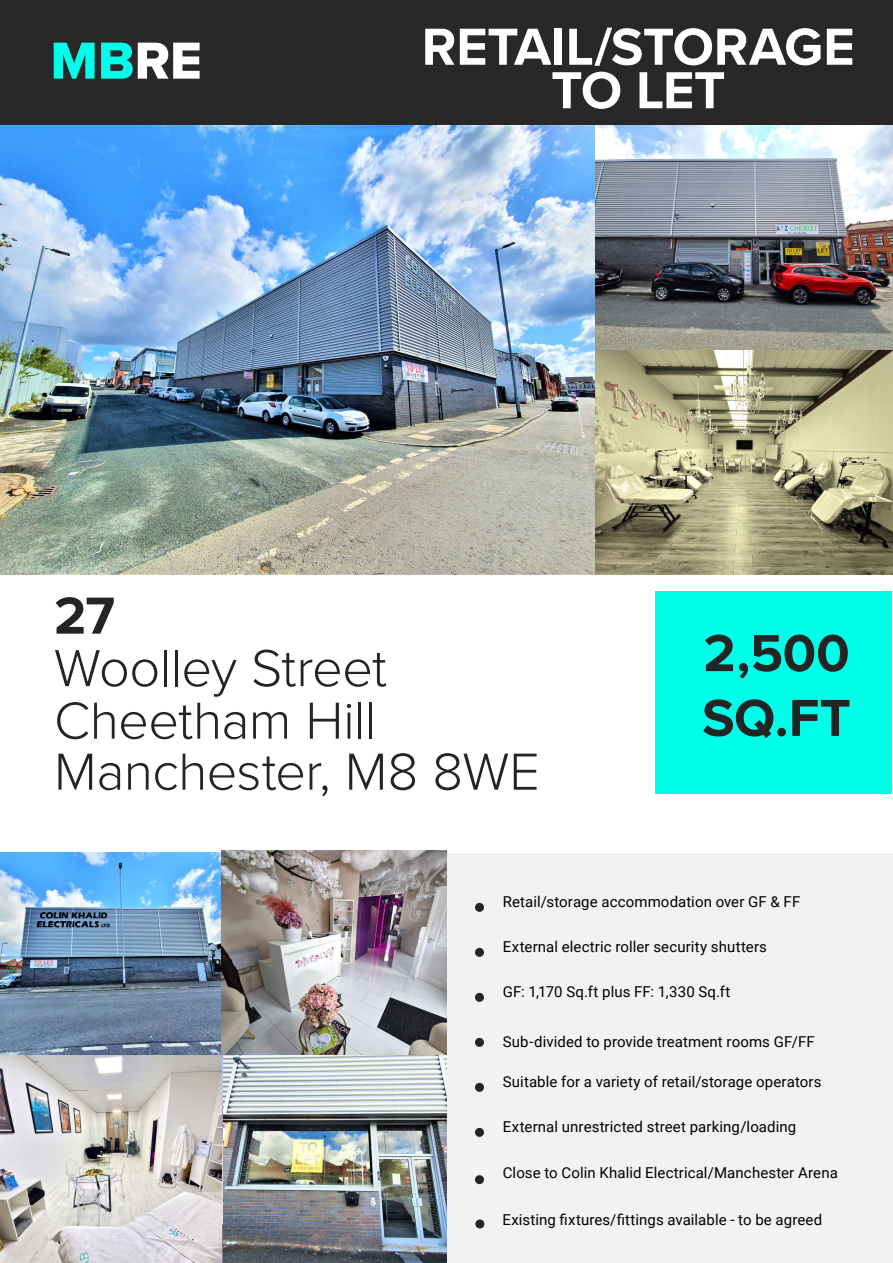
<style>
.page{position:relative;width:893px;height:1263px;background:#fff}
.page>*{position:absolute;margin:0;border:0;box-sizing:border-box;transform-origin:0 0}
.Subheader_1{font:300 54px "Proxima Nova";letter-spacing:-.015em;color:#232424}
.t1{font:700 54px/43.5px "Proxima Nova";letter-spacing:-.01em;color:#fff;text-align:center}
.Subheader_1-2{font:700 54px "Proxima Nova";letter-spacing:-.005em;color:#232424}
.t2{font:54px "Proxima Nova Extrabld";color:#00ffe9}
.Header_1{font:700 54px "Proxima Nova";color:#232424}
.t3{font:15px "Roboto";letter-spacing:.005em;color:#000}
.s1{color:#fff}
</style>
<div class="page">
<div style="left:0;top:1px;width:892px;height:125px;background:#292727"></div>
<img style="left:0;top:126px;width:893px;height:448px">
<div style="left:655px;top:592px;width:236px;height:202px;background:#00ffe9"></div>
<div style="left:444px;top:854px;width:449px;height:409px;background:#f2f2f2"></div>
<div style="left:475px;top:903px;width:9px;height:9px;background:#232424;border-radius:50%"></div>
<div style="left:475px;top:948px;width:9px;height:9px;background:#232424;border-radius:50%"></div>
<div style="left:475px;top:993px;width:9px;height:9px;background:#232424;border-radius:50%"></div>
<div style="left:475px;top:1038px;width:9px;height:9px;background:#232424;border-radius:50%"></div>
<div style="left:475px;top:1083px;width:9px;height:9px;background:#232424;border-radius:50%"></div>
<div style="left:475px;top:1128px;width:9px;height:9px;background:#232424;border-radius:50%"></div>
<div style="left:475px;top:1175px;width:9px;height:9px;background:#232424;border-radius:50%"></div>
<div style="left:475px;top:1219px;width:9px;height:9px;background:#232424;border-radius:50%"></div>
<img style="left:0;top:851px;width:446px;height:412px">
<p class="t2" style="left:50px;top:20px;width:153px">MB<span class="s1">RE</span></p>
<p class="t1" style="left:422px;top:24px;width:434px">RETAIL/STORAGE<br>TO LET</p>
<p class="Header_1" style="left:54px;top:575px;width:62px">27</p>
<p class="Subheader_1" style="left:54px;top:628px;width:334px">Woolley Street</p>
<p class="Subheader_1" style="left:54px;top:680px;width:324px">Cheetham Hill</p>
<p class="Subheader_1" style="left:54px;top:731px;width:487px">Manchester, M8 8WE</p>
<p class="Subheader_1-2" style="left:703px;top:613px;width:148px">2,500</p>
<p class="Subheader_1-2" style="left:702px;top:678px;width:150px">SQ.FT</p>
<p class="t3" style="left:503px;top:891px;width:299px">Retail/storage accommodation over GF &amp; FF</p>
<p class="t3" style="left:503px;top:936px;width:266px">External electric roller security shutters</p>
<p class="t3" style="left:503px;top:981px;width:229px">GF: 1,170 Sq.ft plus FF: 1,330 Sq.ft</p>
<p class="t3" style="left:503px;top:1031px;width:314px">Sub-divided to provide treatment rooms GF/FF</p>
<p class="t3" style="left:503px;top:1071px;width:320px">Suitable for a variety of retail/storage operators</p>
<p class="t3" style="left:503px;top:1116px;width:295px">External unrestricted street parking/loading</p>
<p class="t3" style="left:503px;top:1162px;width:337px">Close to Colin Khalid Electrical/Manchester Arena</p>
<p class="t3" style="left:502px;top:1209px;width:321px">Existing fixtures/fittings available - to be agreed</p>
</div>
